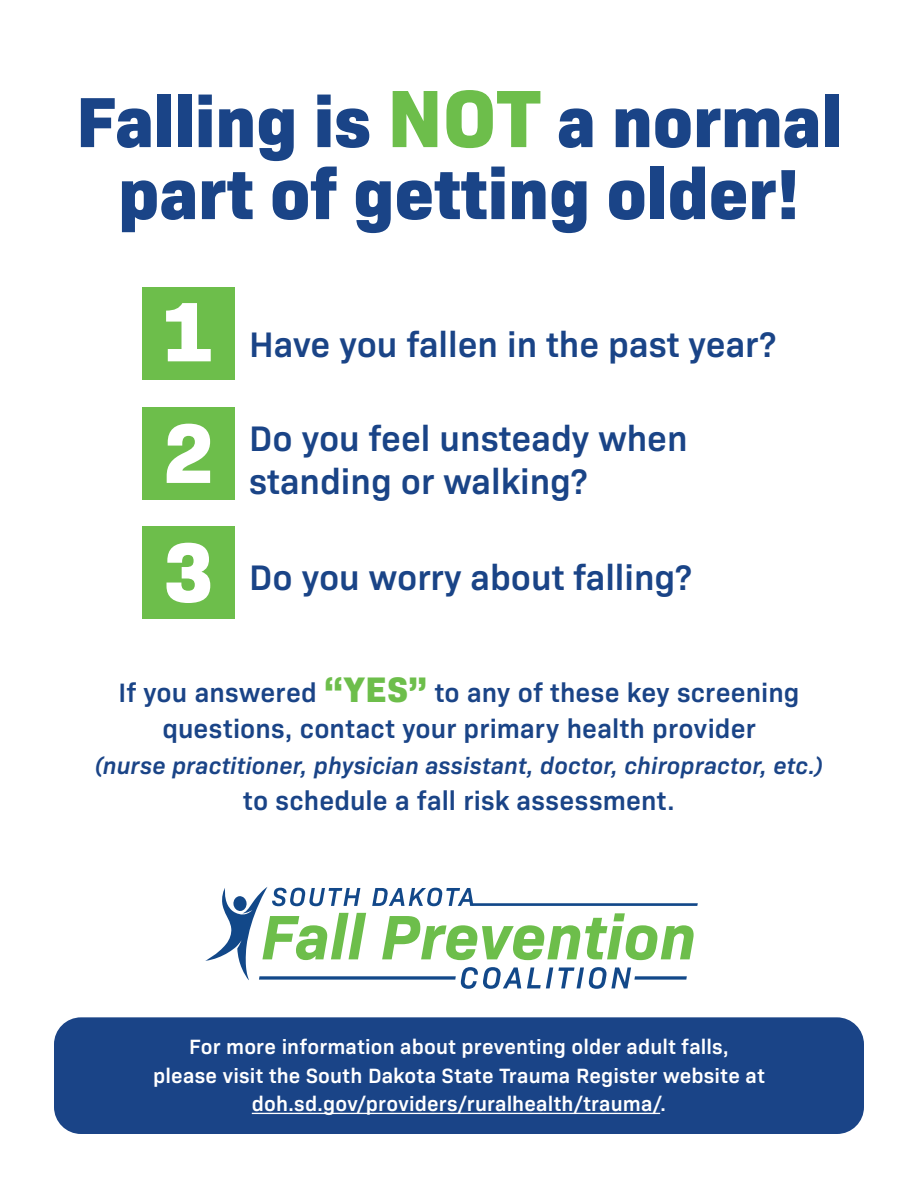
<style>
.page{position:relative;width:918px;height:1188px;background:#fff}
.page>*{position:absolute;margin:0;border:0;box-sizing:border-box;transform-origin:0 0}
.t1{font:800 72px/72px "Bio Sans";color:#1a4487;text-align:center}
.t2{font:600 36px/43.2px "Bio Sans";color:#1a4487}
.t3{font:600 27px/36px "Bio Sans";letter-spacing:.005em;color:#1a4487;text-align:center}
.t4{font:italic 600 24px "Bio Sans";letter-spacing:.005em;color:#1a4487}
.t5{font:600 21px/28.5px "Bio Sans";letter-spacing:.01em;color:#fff;text-align:center}
.s1{font-size:82.5px;color:#6dbe4b}
.s2{font-weight:800;font-size:36px;color:#6dbe4b}
</style>
<div class="page">
<div style="left:142px;top:287px;width:93px;height:93px;background:#6dbe4b"></div>
<svg style="left:166px;top:303px;width:45px;height:58px"></svg>
<div style="left:142px;top:407px;width:93px;height:93px;background:#6dbe4b"></div>
<svg style="left:167px;top:424px;width:43px;height:59px"></svg>
<div style="left:142px;top:526px;width:93px;height:93px;background:#6dbe4b"></div>
<svg style="left:167px;top:543px;width:43px;height:60px"></svg>
<svg style="left:205px;top:887px;width:493px;height:102px"></svg>
<div style="left:54px;top:1017px;width:810px;height:117px;background:#1a4487;border-radius:27px"></div>
<hr style="left:252px;top:1113px;width:408px;height:1px;background:#fff">
<p class="t1" style="left:76px;top:80px;width:767px">Falling is <span class="s1">NOT</span> a normal part of getting older!</p>
<p class="t2" style="left:249px;top:320px;width:529px">Have you fallen in the past year?</p>
<p class="t2" style="left:249px;top:414px;width:440px">Do you feel unsteady when standing or walking?</p>
<p class="t2" style="left:249px;top:553px;width:444px">Do you worry about falling?</p>
<p class="t3" style="left:119px;top:673px;width:682px">If you answered <span class="s2">“YES”</span> to any of these key screening questions, contact your primary health provider</p>
<p class="t4" style="left:95px;top:748px;width:730px">(nurse practitioner, physician assistant, doctor, chiropractor, etc.)</p>
<p class="t3" style="left:243px;top:781px;width:433px">to schedule a fall risk assessment.</p>
<p class="t5" style="left:153px;top:1031px;width:613px">For more information about preventing older adult falls,<br>please visit the South Dakota State Trauma Register website at doh.sd.gov/providers/ruralhealth/trauma/.</p>
</div>
